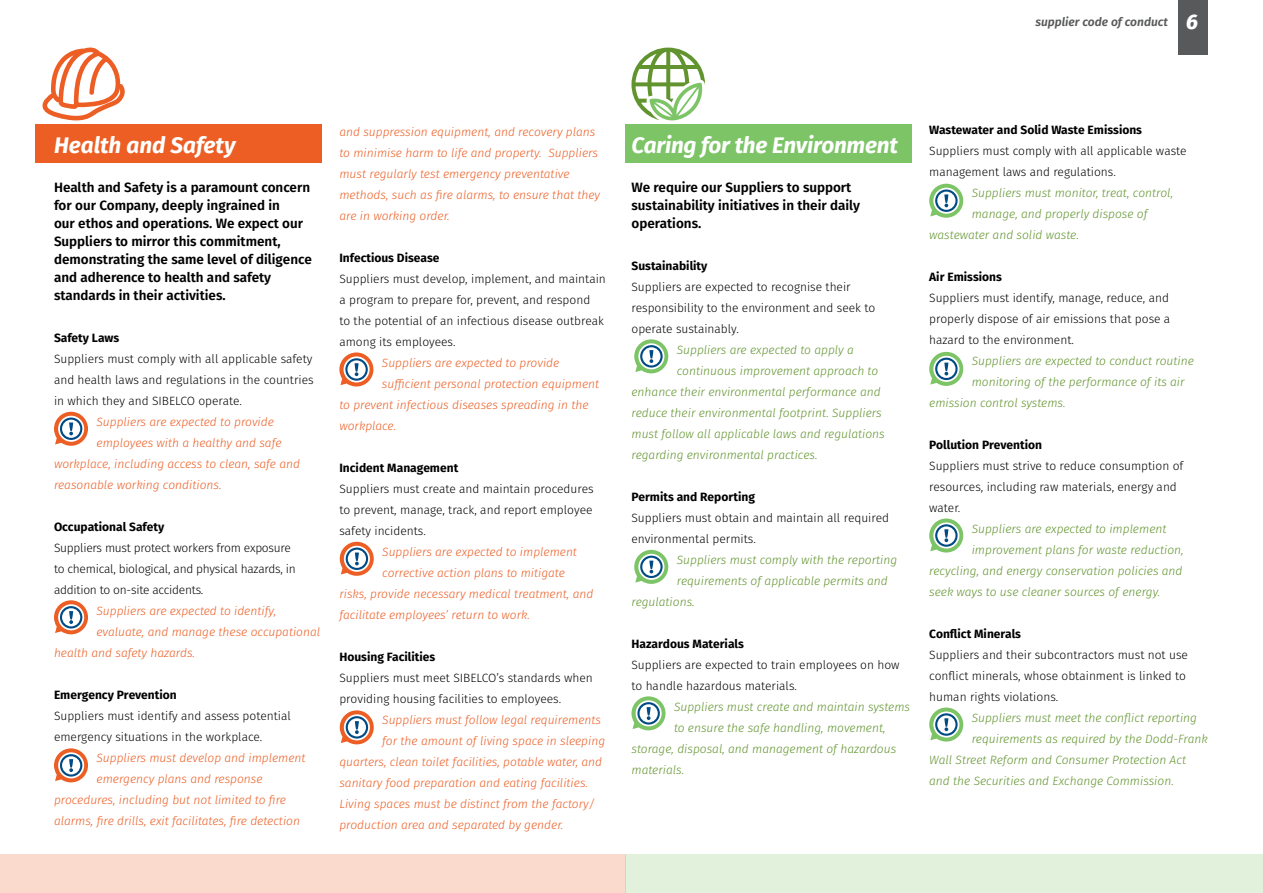
<style>
.page{position:relative;width:1263px;height:893px;background:#fff}
.page>*{position:absolute;margin:0;border:0;box-sizing:border-box;transform-origin:0 0}
.t1{font:italic 700 22.5px "Fira Sans";letter-spacing:-.01em;color:#fff}
.t2{font:600 13.5px/18px "Fira Sans";color:#000}
.t3{font:300 12px/21px "Fira Sans";color:#000}
.t4{font:italic 300 12px/21px "Fira Sans";color:#ec5e24}
.t5{font:italic 300 12px "Fira Sans";color:#61942e}
.t6{font:700 12px "Fira Sans";color:#000}
.t7{font:300 12px/21px "Fira Sans";letter-spacing:-.02em;color:#000}
.t8{font:italic 600 12px "Fira Sans";color:#58595b}
.s1{font-weight:800;font-size:21px;color:#fff}
</style>
<div class="page">
<div style="left:625px;top:124px;width:286px;height:39px;background:#7cc466"></div>
<svg style="left:929px;top:352px;width:34px;height:34px"></svg>
<svg style="left:634px;top:550px;width:34px;height:34px"></svg>
<svg style="left:929px;top:707px;width:34px;height:35px"></svg>
<svg style="left:929px;top:184px;width:34px;height:34px"></svg>
<svg style="left:634px;top:339px;width:34px;height:34px"></svg>
<svg style="left:54px;top:748px;width:34px;height:34px"></svg>
<svg style="left:631px;top:696px;width:34px;height:34px"></svg>
<div style="left:35px;top:124px;width:286px;height:39px;background:#ec5e24"></div>
<svg style="left:631px;top:48px;width:74px;height:72px"></svg>
<svg style="left:339px;top:352px;width:34px;height:34px"></svg>
<svg style="left:340px;top:542px;width:34px;height:34px"></svg>
<svg style="left:54px;top:600px;width:34px;height:34px"></svg>
<svg style="left:340px;top:710px;width:34px;height:34px"></svg>
<svg style="left:54px;top:412px;width:34px;height:34px"></svg>
<svg style="left:929px;top:518px;width:34px;height:34px"></svg>
<svg style="left:42px;top:47px;width:83px;height:74px"></svg>
<div style="left:1178px;top:0;width:30px;height:54px;background:#58595b"></div>
<div style="left:0;top:855px;width:625px;height:38px;background:#fadacd"></div>
<div style="left:625px;top:855px;width:638px;height:38px;background:#e1f1dc"></div>
<p class="t8" style="left:1035px;top:12px;width:164px">supplier code of conduct <span class="s1">6</span></p>
<h1 class="t1" style="left:54px;top:126px;width:183px">Health and Safety</h1>
<p class="t2" style="left:54px;top:177px;width:259px">Health and Safety is a paramount concern for our Company, deeply ingrained in<br>our ethos and operations. We expect our Suppliers to mirror this commitment, demonstrating the same level of diligence and adherence to health and safety standards in their activities.</p>
<p class="t6" style="left:54px;top:327px;width:67px">Safety Laws</p>
<p class="t3" style="left:54px;top:348px;width:261px;text-align:justify">Suppliers must comply with all applicable safety and health laws and regulations in the countries in which they and SIBELCO operate.</p>
<p class="t4" style="left:97px;top:411px;width:179px">Suppliers are expected to provide</p>
<p class="t4" style="left:97px;top:432px;width:187px">employees with a healthy and safe</p>
<p class="t4" style="left:54px;top:453px;width:248px">workplace, including access to clean, safe and</p>
<p class="t4" style="left:54px;top:474px;width:169px">reasonable working conditions.</p>
<p class="t6" style="left:54px;top:516px;width:112px">Occupational Safety</p>
<p class="t7" style="left:54px;top:537px;width:243px">Suppliers must protect workers from exposure to chemical, biological, and physical hazards, in addition to on-site accidents.</p>
<p class="t4" style="left:97px;top:600px;width:181px">Suppliers are expected to identify,</p>
<p class="t4" style="left:97px;top:621px;width:225px">evaluate, and manage these occupational</p>
<p class="t4" style="left:54px;top:642px;width:143px">health and safety hazards.</p>
<p class="t6" style="left:54px;top:684px;width:124px">Emergency Prevention</p>
<p class="t3" style="left:54px;top:705px;width:238px">Suppliers must identify and assess potential emergency situations in the workplace.</p>
<p class="t4" style="left:97px;top:747px;width:211px">Suppliers must develop and implement</p>
<p class="t4" style="left:97px;top:768px;width:168px">emergency plans and response</p>
<p class="t4" style="left:54px;top:789px;width:234px">procedures, including but not limited to fire</p>
<p class="t4" style="left:54px;top:810px;width:248px">alarms, fire drills, exit facilitates, fire detection</p>
<p class="t4" style="left:339px;top:121px;width:262px">and suppression equipment, and recovery plans to minimise harm to life and property. Suppliers must regularly test emergency preventative methods, such as fire alarms, to ensure that they are in working order.</p>
<p class="t6" style="left:339px;top:247px;width:102px">Infectious Disease</p>
<p class="t3" style="left:339px;top:268px;width:268px">Suppliers must develop, implement, and maintain a program to prepare for, prevent, and respond<br>to the potential of an infectious disease outbreak among its employees.</p>
<p class="t4" style="left:382px;top:352px;width:179px">Suppliers are expected to provide</p>
<p class="t4" style="left:382px;top:373px;width:219px">sufficient personal protection equipment</p>
<p class="t4" style="left:339px;top:394px;width:251px">to prevent infectious diseases spreading in the</p>
<p class="t4" style="left:339px;top:415px;width:58px">workplace.</p>
<p class="t6" style="left:339px;top:457px;width:120px">Incident Management</p>
<p class="t3" style="left:339px;top:478px;width:256px;text-align:justify">Suppliers must create and maintain procedures to prevent, manage, track, and report employee safety incidents.</p>
<p class="t4" style="left:382px;top:541px;width:196px">Suppliers are expected to implement</p>
<p class="t4" style="left:382px;top:562px;width:184px">corrective action plans to mitigate</p>
<p class="t4" style="left:339px;top:583px;width:255px">risks, provide necessary medical treatment, and</p>
<p class="t4" style="left:339px;top:604px;width:192px">facilitate employees’ return to work.</p>
<p class="t6" style="left:339px;top:646px;width:97px">Housing Facilities</p>
<p class="t3" style="left:339px;top:667px;width:255px">Suppliers must meet SIBELCO’s standards when providing housing facilities to employees.</p>
<p class="t4" style="left:382px;top:709px;width:220px">Suppliers must follow legal requirements</p>
<p class="t4" style="left:382px;top:730px;width:224px">for the amount of living space in sleeping</p>
<p class="t4" style="left:339px;top:751px;width:264px">quarters, clean toilet facilities, potable water, and</p>
<p class="t4" style="left:339px;top:772px;width:250px">sanitary food preparation and eating facilities.</p>
<p class="t4" style="left:339px;top:793px;width:257px">Living spaces must be distinct from the factory/</p>
<p class="t4" style="left:339px;top:814px;width:225px">production area and separated by gender.</p>
<h1 class="t1" style="left:631px;top:126px;width:268px">Caring for the Environment</h1>
<p class="t2" style="left:631px;top:177px;width:230px">We require our Suppliers to support sustainability initiatives in their daily operations.</p>
<p class="t6" style="left:631px;top:255px;width:77px">Sustainability</p>
<p class="t3" style="left:631px;top:276px;width:245px">Suppliers are expected to recognise their responsibility to the environment and seek to operate sustainably.</p>
<p class="t5" style="left:677px;top:341px;width:178px">Suppliers are expected to apply a</p>
<p class="t5" style="left:677px;top:362px;width:203px">continuous improvement approach to</p>
<p class="t5" style="left:631px;top:383px;width:251px">enhance their environmental performance and</p>
<p class="t5" style="left:631px;top:404px;width:252px">reduce their environmental footprint. Suppliers</p>
<p class="t5" style="left:631px;top:425px;width:255px">must follow all applicable laws and regulations</p>
<p class="t5" style="left:631px;top:446px;width:188px">regarding environmental practices.</p>
<p class="t6" style="left:631px;top:486px;width:125px">Permits and Reporting</p>
<p class="t3" style="left:631px;top:507px;width:259px">Suppliers must obtain and maintain all required environmental permits.</p>
<p class="t5" style="left:677px;top:551px;width:222px">Suppliers must comply with the reporting</p>
<p class="t5" style="left:677px;top:572px;width:213px">requirements of applicable permits and</p>
<p class="t5" style="left:631px;top:593px;width:65px">regulations.</p>
<p class="t6" style="left:631px;top:633px;width:114px">Hazardous Materials</p>
<p class="t3" style="left:631px;top:654px;width:270px">Suppliers are expected to train employees on how to handle hazardous materials.</p>
<p class="t5" style="left:674px;top:698px;width:238px">Suppliers must create and maintain systems</p>
<p class="t5" style="left:674px;top:719px;width:213px">to ensure the safe handling, movement,</p>
<p class="t5" style="left:631px;top:740px;width:266px">storage, disposal, and management of hazardous</p>
<p class="t5" style="left:631px;top:761px;width:54px">materials.</p>
<p class="t6" style="left:929px;top:120px;width:214px">Wastewater and Solid Waste Emissions</p>
<p class="t3" style="left:929px;top:140px;width:259px">Suppliers must comply with all applicable waste management laws and regulations.</p>
<p class="t5" style="left:972px;top:184px;width:203px">Suppliers must monitor, treat, control,</p>
<p class="t5" style="left:972px;top:205px;width:177px">manage, and properly dispose of</p>
<p class="t5" style="left:929px;top:226px;width:151px">wastewater and solid waste.</p>
<p class="t6" style="left:929px;top:267px;width:74px">Air Emissions</p>
<p class="t3" style="left:929px;top:287px;width:243px;text-align:justify">Suppliers must identify, manage, reduce, and properly dispose of air emissions that pose a hazard to the environment.</p>
<p class="t5" style="left:972px;top:352px;width:224px">Suppliers are expected to conduct routine</p>
<p class="t5" style="left:972px;top:373px;width:214px">monitoring of the performance of its air</p>
<p class="t5" style="left:929px;top:394px;width:138px">emission control systems.</p>
<p class="t6" style="left:929px;top:435px;width:114px">Pollution Prevention</p>
<p class="t3" style="left:929px;top:455px;width:256px">Suppliers must strive to reduce consumption of resources, including raw materials, energy and water.</p>
<p class="t5" style="left:972px;top:520px;width:196px">Suppliers are expected to implement</p>
<p class="t5" style="left:972px;top:541px;width:213px">improvement plans for waste reduction,</p>
<p class="t5" style="left:929px;top:562px;width:255px">recycling, and energy conservation policies and</p>
<p class="t5" style="left:929px;top:583px;width:233px">seek ways to use cleaner sources of energy.</p>
<p class="t6" style="left:929px;top:624px;width:93px">Conflict Minerals</p>
<p class="t3" style="left:929px;top:644px;width:260px">Suppliers and their subcontractors must not use conflict minerals, whose obtainment is linked to human rights violations.</p>
<p class="t5" style="left:972px;top:709px;width:227px">Suppliers must meet the conflict reporting</p>
<p class="t5" style="left:972px;top:730px;width:238px">requirements as required by the Dodd-Frank</p>
<p class="t5" style="left:929px;top:751px;width:258px">Wall Street Reform and Consumer Protection Act</p>
<p class="t5" style="left:929px;top:772px;width:246px">and the Securities and Exchange Commission.</p>
</div>
